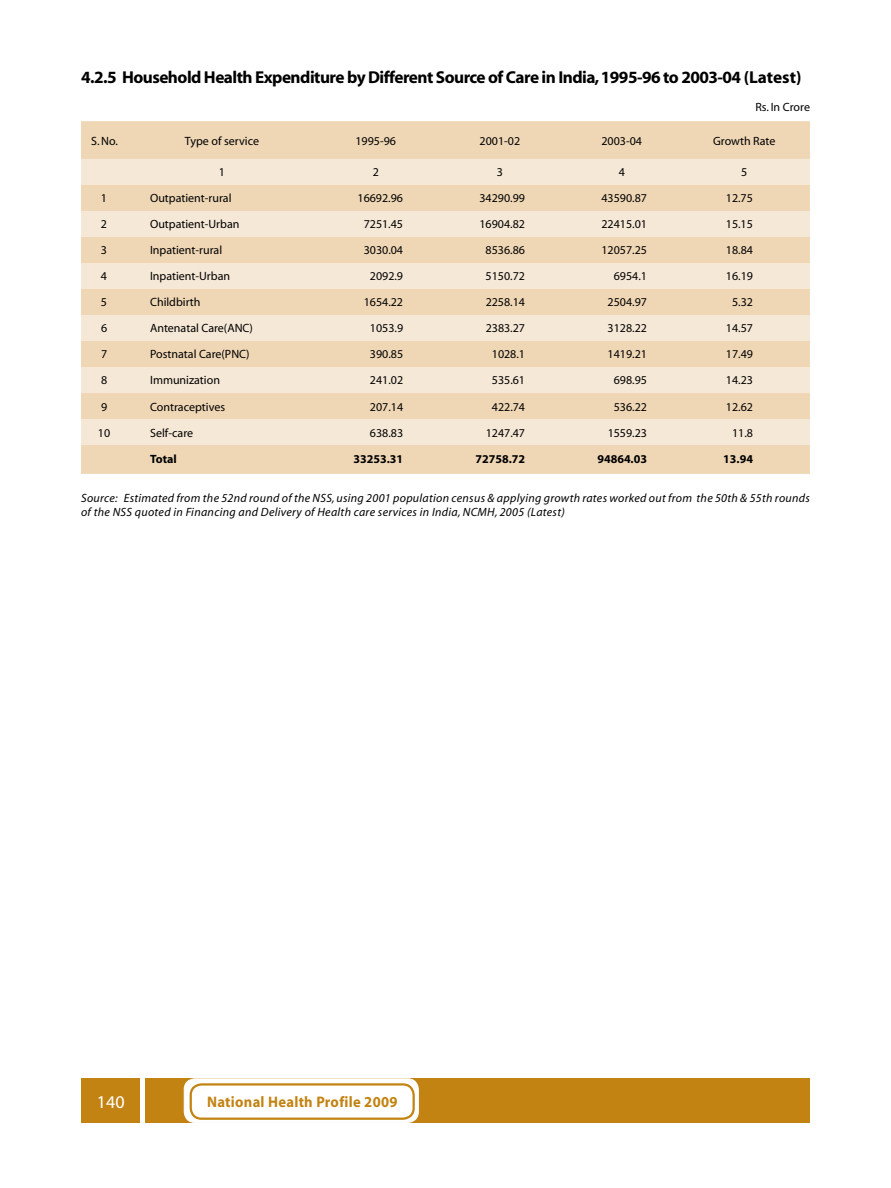
<style>
.page{position:relative;width:891px;height:1188px;background:#fff}
.page>*{position:absolute;margin:0;border:0;box-sizing:border-box;transform-origin:0 0}
.t1{font:18px "Myriad";color:#fff}
.t2{font:700 17.25px "Myriad";letter-spacing:-.03em;color:#000}
.t3{font:700 15.3px "Myriad";letter-spacing:.02em;color:#c38312;scale:.95 1}
.t4{font:12px "Myriad";color:#000}
.t5{font:italic 12px/13.5px "Myriad";letter-spacing:.025em;color:#000}
.t6{font:700 12px "Myriad";color:#000}
</style>
<div class="page">
<div style="left:81px;top:1079px;width:728px;height:44px;background:#c38312"></div>
<div style="left:184px;top:1079px;width:234px;height:43px;background:#fff;border-radius:11px"></div>
<div style="left:184px;top:1079px;width:234px;height:44px;border:1px solid #fff;border-radius:11px"></div>
<div style="left:190px;top:1083px;width:225px;height:37px;border:2px solid #c38312;border-radius:11px"></div>
<hr style="left:141px;top:1079px;width:4px;height:44px;background:#fff">
<div style="left:81px;top:121px;width:729px;height:353px;background:#efd7b6"></div>
<svg style="left:81px;top:159px;width:729px;height:286px;fill:#f6e8d6"></svg>
<h2 class="t2" style="left:81px;top:68px;width:722px">4.2.5 Household Health Expenditure by Different Source of Care in India, 1995-96 to 2003-04 (Latest)</h2>
<p class="t4" style="left:756px;top:101px;width:56px">Rs. In Crore</p>
<p class="t4" style="left:91px;top:135px;width:28px">S. No.</p>
<p class="t4" style="left:185px;top:135px;width:76px">Type of service</p>
<p class="t4" style="left:355px;top:135px;width:42px">1995-96</p>
<p class="t4" style="left:480px;top:135px;width:42px">2001-02</p>
<p class="t4" style="left:601px;top:135px;width:42px">2003-04</p>
<p class="t4" style="left:713px;top:135px;width:64px">Growth Rate</p>
<p class="t4" style="left:219px;top:166px;width:8px">1</p>
<p class="t4" style="left:373px;top:166px;width:8px">2</p>
<p class="t4" style="left:497px;top:166px;width:8px">3</p>
<p class="t4" style="left:619px;top:166px;width:8px">4</p>
<p class="t4" style="left:741px;top:166px;width:8px">5</p>
<p class="t4" style="left:101px;top:192px;width:8px">1</p>
<p class="t4" style="left:150px;top:192px;width:83px">Outpatient-rural</p>
<p class="t4" style="left:358px;top:192px;width:47px">16692.96</p>
<p class="t4" style="left:479px;top:192px;width:47px">34290.99</p>
<p class="t4" style="left:601px;top:192px;width:47px">43590.87</p>
<p class="t4" style="left:726px;top:192px;width:29px">12.75</p>
<p class="t4" style="left:101px;top:219px;width:8px">2</p>
<p class="t4" style="left:150px;top:219px;width:91px">Outpatient-Urban</p>
<p class="t4" style="left:364px;top:219px;width:41px">7251.45</p>
<p class="t4" style="left:479px;top:219px;width:47px">16904.82</p>
<p class="t4" style="left:601px;top:219px;width:47px">22415.01</p>
<p class="t4" style="left:726px;top:219px;width:29px">15.15</p>
<p class="t4" style="left:101px;top:245px;width:8px">3</p>
<p class="t4" style="left:150px;top:245px;width:74px">Inpatient-rural</p>
<p class="t4" style="left:364px;top:245px;width:41px">3030.04</p>
<p class="t4" style="left:486px;top:245px;width:41px">8536.86</p>
<p class="t4" style="left:601px;top:245px;width:47px">12057.25</p>
<p class="t4" style="left:726px;top:245px;width:29px">18.84</p>
<p class="t4" style="left:101px;top:271px;width:8px">4</p>
<p class="t4" style="left:150px;top:271px;width:82px">Inpatient-Urban</p>
<p class="t4" style="left:370px;top:271px;width:35px">2092.9</p>
<p class="t4" style="left:486px;top:271px;width:41px">5150.72</p>
<p class="t4" style="left:614px;top:271px;width:35px">6954.1</p>
<p class="t4" style="left:726px;top:271px;width:29px">16.19</p>
<p class="t4" style="left:101px;top:297px;width:8px">5</p>
<p class="t4" style="left:150px;top:297px;width:52px">Childbirth</p>
<p class="t4" style="left:364px;top:297px;width:41px">1654.22</p>
<p class="t4" style="left:486px;top:297px;width:41px">2258.14</p>
<p class="t4" style="left:608px;top:297px;width:41px">2504.97</p>
<p class="t4" style="left:732px;top:297px;width:22px">5.32</p>
<p class="t4" style="left:101px;top:323px;width:8px">6</p>
<p class="t4" style="left:150px;top:323px;width:104px">Antenatal Care(ANC)</p>
<p class="t4" style="left:370px;top:323px;width:35px">1053.9</p>
<p class="t4" style="left:486px;top:323px;width:41px">2383.27</p>
<p class="t4" style="left:608px;top:323px;width:41px">3128.22</p>
<p class="t4" style="left:726px;top:323px;width:29px">14.57</p>
<p class="t4" style="left:101px;top:349px;width:8px">7</p>
<p class="t4" style="left:150px;top:349px;width:101px">Postnatal Care(PNC)</p>
<p class="t4" style="left:370px;top:349px;width:35px">390.85</p>
<p class="t4" style="left:492px;top:349px;width:35px">1028.1</p>
<p class="t4" style="left:608px;top:349px;width:41px">1419.21</p>
<p class="t4" style="left:726px;top:349px;width:29px">17.49</p>
<p class="t4" style="left:101px;top:375px;width:8px">8</p>
<p class="t4" style="left:150px;top:375px;width:71px">Immunization</p>
<p class="t4" style="left:370px;top:375px;width:35px">241.02</p>
<p class="t4" style="left:492px;top:375px;width:35px">535.61</p>
<p class="t4" style="left:614px;top:375px;width:35px">698.95</p>
<p class="t4" style="left:726px;top:375px;width:29px">14.23</p>
<p class="t4" style="left:101px;top:401px;width:8px">9</p>
<p class="t4" style="left:150px;top:401px;width:76px">Contraceptives</p>
<p class="t4" style="left:370px;top:401px;width:35px">207.14</p>
<p class="t4" style="left:492px;top:401px;width:35px">422.74</p>
<p class="t4" style="left:614px;top:401px;width:35px">536.22</p>
<p class="t4" style="left:726px;top:401px;width:29px">12.62</p>
<p class="t4" style="left:98px;top:427px;width:14px">10</p>
<p class="t4" style="left:150px;top:427px;width:45px">Self-care</p>
<p class="t4" style="left:370px;top:427px;width:35px">638.83</p>
<p class="t4" style="left:486px;top:427px;width:41px">1247.47</p>
<p class="t4" style="left:608px;top:427px;width:41px">1559.23</p>
<p class="t4" style="left:732px;top:427px;width:22px">11.8</p>
<p class="t6" style="left:150px;top:452px;width:28px">Total</p>
<p class="t6" style="left:353px;top:452px;width:51px">33253.31</p>
<p class="t6" style="left:475px;top:452px;width:51px">72758.72</p>
<p class="t6" style="left:597px;top:452px;width:51px">94864.03</p>
<p class="t6" style="left:723px;top:452px;width:31px">13.94</p>
<p class="t5" style="left:81px;top:492px;width:730px">Source: Estimated from the 52nd round of the NSS, using 2001 population census &amp; applying growth rates worked out from the 50th &amp; 55th rounds of the NSS quoted in Financing and Delivery of Health care services in India, NCMH, 2005 (Latest)</p>
<h1 class="t1" style="left:97px;top:1093px;width:29px">140</h1>
<p class="t3" style="left:207px;top:1094px;width:202px">National Health Profile 2009</p>
</div>
